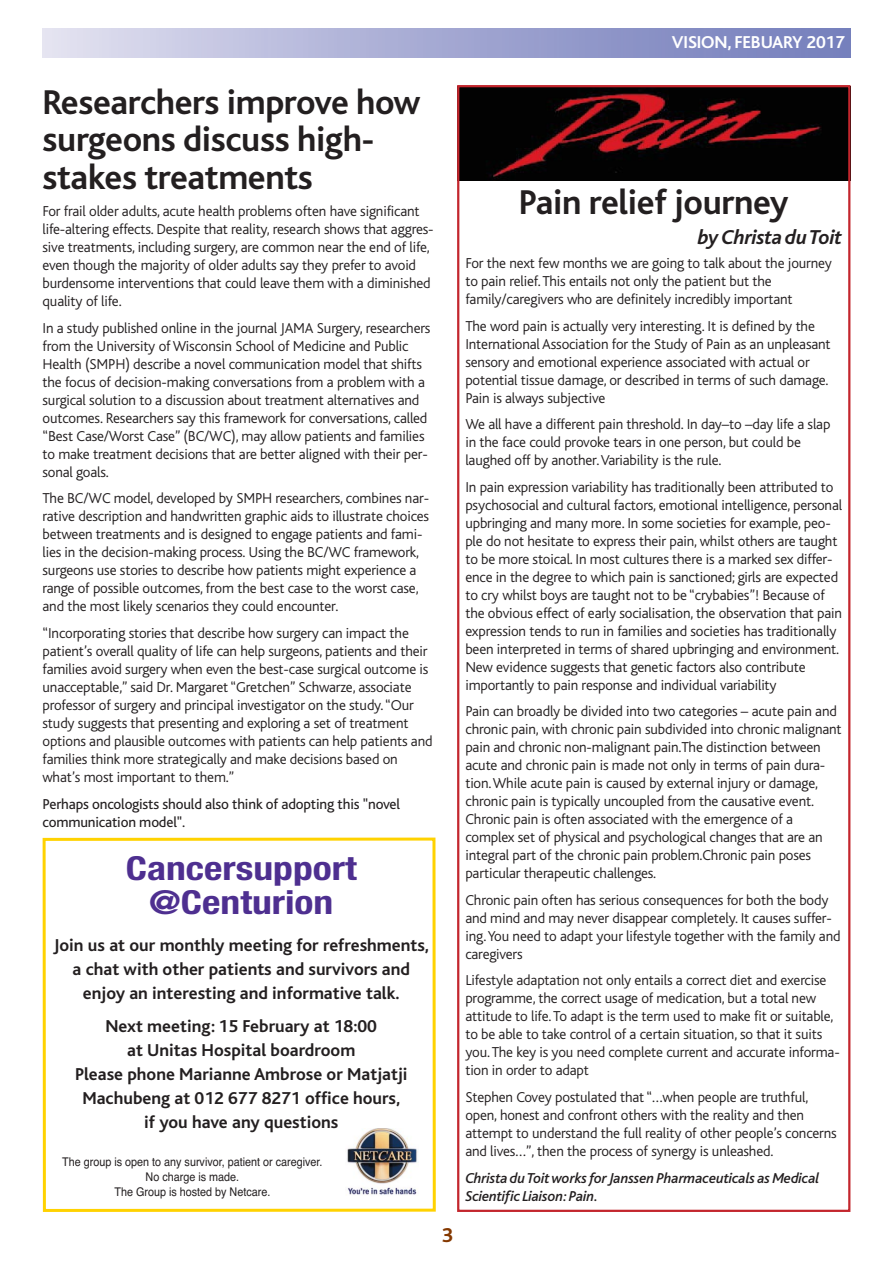
<style>
.page{position:relative;width:893px;height:1263px;background:#fff}
.page>*{position:absolute;margin:0;border:0;box-sizing:border-box;transform-origin:0 0}
.t1{font:700 36px/37.5px "Bliss";letter-spacing:-.01em;color:#231f20}
.t2{font:700 condensed 33px/34.5px "Helvetica Neue";color:#4e2f90;text-align:center;scale:1.2 1}
.t3{font:italic 700 21px "Bliss";letter-spacing:-.01em;color:#231f20}
.t4{font:700 21px "Bliss";color:#843800}
.t5{font:700 18px/24px "Bliss";color:#231f20;text-align:center}
.t6{font:700 18px "Bliss";letter-spacing:-.01em;color:#fff}
.t7{font:300 15px/18px "Bliss";letter-spacing:-.01em;color:#231f20}
.t8{font:italic 500 15px/18px "Bliss";letter-spacing:-.01em;color:#231f20}
.t9{font:15px/18px "Bliss";letter-spacing:-.01em;color:#231f20}
.t10{font:12px/15px "Helvetica";color:#231f20;text-align:center;scale:.9 1}
</style>
<div class="page">
<img style="left:460px;top:88px;width:387px;height:92px">
<div style="left:457px;top:85px;width:393px;height:1127px;border:2px solid #c3262d"></div>
<div style="left:43px;top:837px;width:393px;height:375px;border:3px solid #ffd200"></div>
<img style="left:347px;top:1128px;width:71px;height:67px">
<p class="t6" style="left:672px;top:36px;width:174px">VISION, FEBUARY 2017</p>
<h1 class="t1" style="left:43px;top:87px;width:380px">Researchers improve how surgeons discuss high&shy;stakes treatments</h1>
<p class="t7" style="left:43px;top:204px;width:393px">For frail older adults, acute health problems often have significant life-altering effects. Despite that reality, research shows that aggres&shy;sive treatments, including surgery, are common near the end of life, even though the majority of older adults say they prefer to avoid burdensome interventions that could leave them with a diminished quality of life.</p>
<p class="t7" style="left:43px;top:320px;width:389px">In a study published online in the journal JAMA Surgery, researchers from the University of Wisconsin School of Medicine and Public Health (SMPH) describe a novel communication model that shifts the focus of decision-making conversations from a problem with a surgical solution to a discussion about treatment alternatives and outcomes. Researchers say this framework for conversations, called “Best Case/Worst Case” (BC/WC), may allow patients and families to make treatment decisions that are better aligned with their per&shy;sonal goals.</p>
<p class="t7" style="left:43px;top:491px;width:388px">The BC/WC model, developed by SMPH researchers, combines nar&shy;rative description and handwritten graphic aids to illustrate choices between treatments and is designed to engage patients and fami&shy;lies in the decision-making process. Using the BC/WC framework, surgeons use stories to describe how patients might experience a range of possible outcomes, from the best case to the worst case, and the most likely scenarios they could encounter.</p>
<p class="t7" style="left:43px;top:625px;width:392px">“Incorporating stories that describe how surgery can impact the patient’s overall quality of life can help surgeons, patients and their families avoid surgery when even the best-case surgical outcome is unacceptable,” said Dr. Margaret “Gretchen” Schwarze, associate professor of surgery and principal investigator on the study. “Our study suggests that presenting and exploring a set of treatment options and plausible outcomes with patients can help patients and families think more strategically and make decisions based on what’s most important to them.”</p>
<p class="t9" style="left:43px;top:796px;width:359px">Perhaps oncologists should also think of adopting this "novel communication model".</p>
<h2 class="t2" style="left:126px;top:851px;width:194px">Cancersupport @Centurion</h2>
<p class="t5" style="left:54px;top:935px;width:377px">Join us at our monthly meeting for refreshments, a chat with other patients and survivors and enjoy an interesting and informative talk.</p>
<p class="t5" style="left:75px;top:1015px;width:334px">Next meeting: 15 February at 18:00<br>at Unitas Hospital boardroom<br>Please phone Marianne Ambrose or Matjatji Machubeng at 012 677 8271 office hours, if you have any questions</p>
<p class="t10" style="left:62px;top:1155px;width:291px">The group is open to any survivor, patient or caregiver.<br>No charge is made.<br>The Group is hosted by Netcare.</p>
<h3 class="t4" style="left:442px;top:1227px;width:13px">3</h3>
<h1 class="t1" style="left:519px;top:187px;width:271px">Pain relief journey</h1>
<h3 class="t3" style="left:698px;top:229px;width:146px">by Christa du Toit</h3>
<p class="t7" style="left:465px;top:255px;width:368px">For the next few months we are going to talk about the journey to pain relief. This entails not only the patient but the family/caregivers who are definitely incredibly important</p>
<p class="t7" style="left:465px;top:318px;width:367px">The word pain is actually very interesting. It is defined by the International Association for the Study of Pain as an unpleasant sensory and emotional experience associated with actual or potential tissue damage, or described in terms of such damage.<br>Pain is always subjective</p>
<p class="t7" style="left:465px;top:417px;width:367px">We all have a different pain threshold. In day–to –day life a slap in the face could provoke tears in one person, but could be laughed off by another. Variability is the rule.</p>
<p class="t7" style="left:465px;top:479px;width:378px">In pain expression variability has traditionally been attributed to psychosocial and cultural factors, emotional intelligence, personal upbringing and many more. In some societies for example, peo&shy;ple do not hesitate to express their pain, whilst others are taught to be more stoical. In most cultures there is a marked sex differ&shy;ence in the degree to which pain is sanctioned; girls are expected to cry whilst boys are taught not to be “crybabies”! Because of the obvious effect of early socialisation, the observation that pain expression tends to run in families and societies has traditionally been interpreted in terms of shared upbringing and environment.<br>New evidence suggests that genetic factors also contribute importantly to pain response and individual variability</p>
<p class="t7" style="left:465px;top:704px;width:378px">Pain can broadly be divided into two categories – acute pain and chronic pain, with chronic pain subdivided into chronic malignant pain and chronic non-malignant pain.The distinction between acute and chronic pain is made not only in terms of pain dura&shy;tion. While acute pain is caused by external injury or damage, chronic pain is typically uncoupled from the causative event.<br>Chronic pain is often associated with the emergence of a complex set of physical and psychological changes that are an integral part of the chronic pain problem.Chronic pain poses particular therapeutic challenges.</p>
<p class="t7" style="left:465px;top:892px;width:377px">Chronic pain often has serious consequences for both the body and mind and may never disappear completely. It causes suffer&shy;ing. You need to adapt your lifestyle together with the family and caregivers</p>
<p class="t7" style="left:465px;top:973px;width:376px">Lifestyle adaptation not only entails a correct diet and exercise programme, the correct usage of medication, but a total new attitude to life. To adapt is the term used to make fit or suitable, to be able to take control of a certain situation, so that it suits you. The key is you need complete current and accurate informa&shy;tion in order to adapt</p>
<p class="t7" style="left:465px;top:1089px;width:373px">Stephen Covey postulated that “…when people are truthful, open, honest and confront others with the reality and then attempt to understand the full reality of other people’s concerns and lives…”, then the process of synergy is unleashed.</p>
<p class="t8" style="left:465px;top:1170px;width:356px">Christa du Toit works for Janssen Pharmaceuticals as Medical<br>Scientific Liaison: Pain.</p>
</div>
